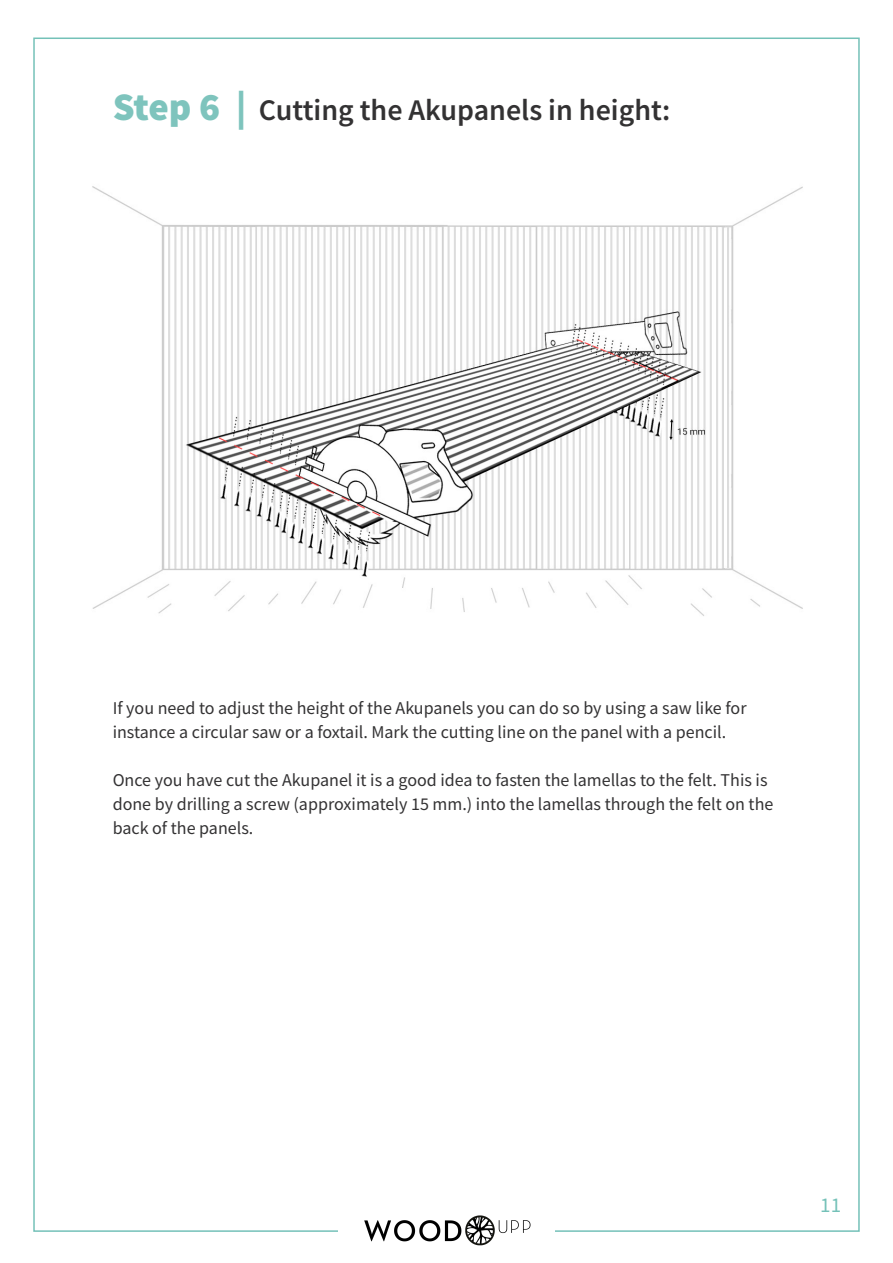
<style>
.page{position:relative;width:893px;height:1263px;background:#fff}
.page>*{position:absolute;margin:0;border:0;box-sizing:border-box;transform-origin:0 0}
.Overskrifter{font:600 30px "Source Sans Pro";color:#333233}
.t1{font:21px "Source Sans Pro";color:#74c1b8}
.Brødtekst{font:18px/24px "Source Sans Pro";color:#333233}
.s1{font-weight:900;font-size:39px;color:#7ec4bd}
</style>
<div class="page">
<img style="left:364px;top:1215px;width:167px;height:31px">
<img style="left:92px;top:186px;width:711px;height:430px">
<p class="Overskrifter" style="left:113px;top:91px;width:559px"><span class="s1">Step 6 |</span> Cutting the Akupanels in height:</p>
<p class="Brødtekst" style="left:113px;top:696px;width:635px">If you need to adjust the height of the Akupanels you can do so by using a saw like for instance a circular saw or a foxtail. Mark the cutting line on the panel with a pencil.</p>
<p class="Brødtekst" style="left:113px;top:768px;width:662px">Once you have cut the Akupanel it is a good idea to fasten the lamellas to the felt. This is done by drilling a screw (approximately 15 mm.) into the lamellas through the felt on the back of the panels.</p>
<p class="t1" style="left:820px;top:1192px;width:22px">11</p>
</div>
